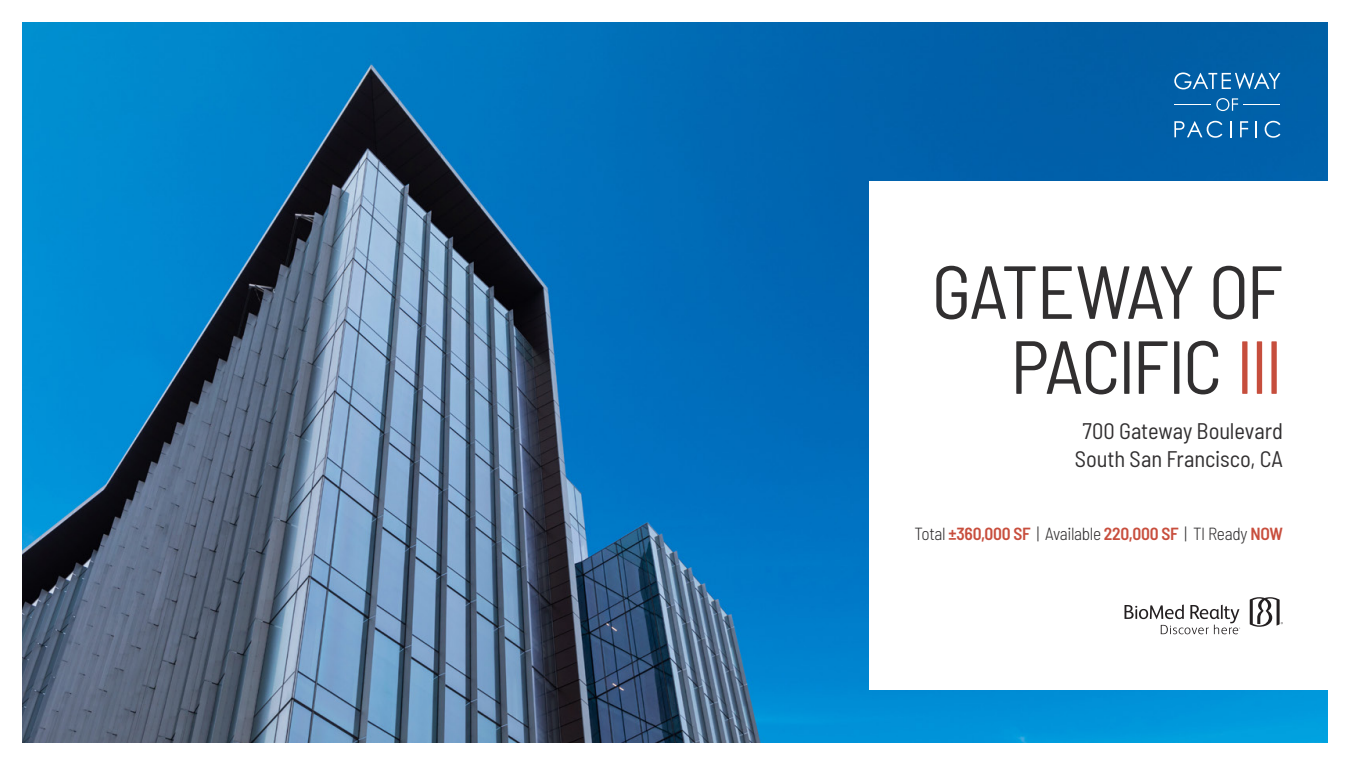
<style>
.page{position:relative;width:1350px;height:765px;background:#fff}
.page>*{position:absolute;margin:0;border:0;box-sizing:border-box;transform-origin:0 0}
.Cover_Location{font:semi-condensed 75px/75px "Barlow";letter-spacing:-.035em;color:#312f30;text-align:right}
.CAPS_SMALL_Cover{font:semi-condensed 22.5px "Barlow";letter-spacing:-.005em;color:#312f30}
.Specs_Bold{font:300 semi-condensed 17.5px "Barlow";letter-spacing:-.02em;color:#312f30}
.s1{color:#c64e3d}
.s2{font-weight:600;color:#c84e3d}
</style>
<div class="page">
<img style="left:22px;top:22px;width:1306px;height:720px">
<div style="left:869px;top:181px;width:460px;height:509px;background:#fff"></div>
<svg style="left:1174px;top:72px;width:106px;height:17px;background:#3d85bb"></svg>
<svg style="left:1174px;top:121px;width:48px;height:17px"></svg>
<svg style="left:1230px;top:121px;width:2px;height:16px"></svg>
<svg style="left:1240px;top:121px;width:8px;height:16px"></svg>
<svg style="left:1255px;top:121px;width:2px;height:16px"></svg>
<svg style="left:1265px;top:121px;width:15px;height:17px"></svg>
<svg style="left:1216px;top:98px;width:22px;height:13px"></svg>
<hr style="left:1174px;top:104px;width:37px;height:1px;background:#fff">
<hr style="left:1244px;top:104px;width:36px;height:1px;background:#fff">
<svg style="left:1125px;top:597px;width:158px;height:37px"></svg>
<p class="Cover_Location" style="left:932px;top:249px;width:353px">GATEWAY OF<br>PACIFIC <span class="s1">III</span></p>
<p class="CAPS_SMALL_Cover" style="left:1083px;top:414px;width:202px">700 Gateway Boulevard</p>
<p class="CAPS_SMALL_Cover" style="left:1075px;top:443px;width:210px">South San Francisco, CA</p>
<p class="Specs_Bold" style="left:915px;top:521px;width:370px">Total <span class="s2">±360,000 SF</span> | Available <span class="s2">220,000 SF</span> | TI Ready <span class="s2">NOW</span></p>
</div>
